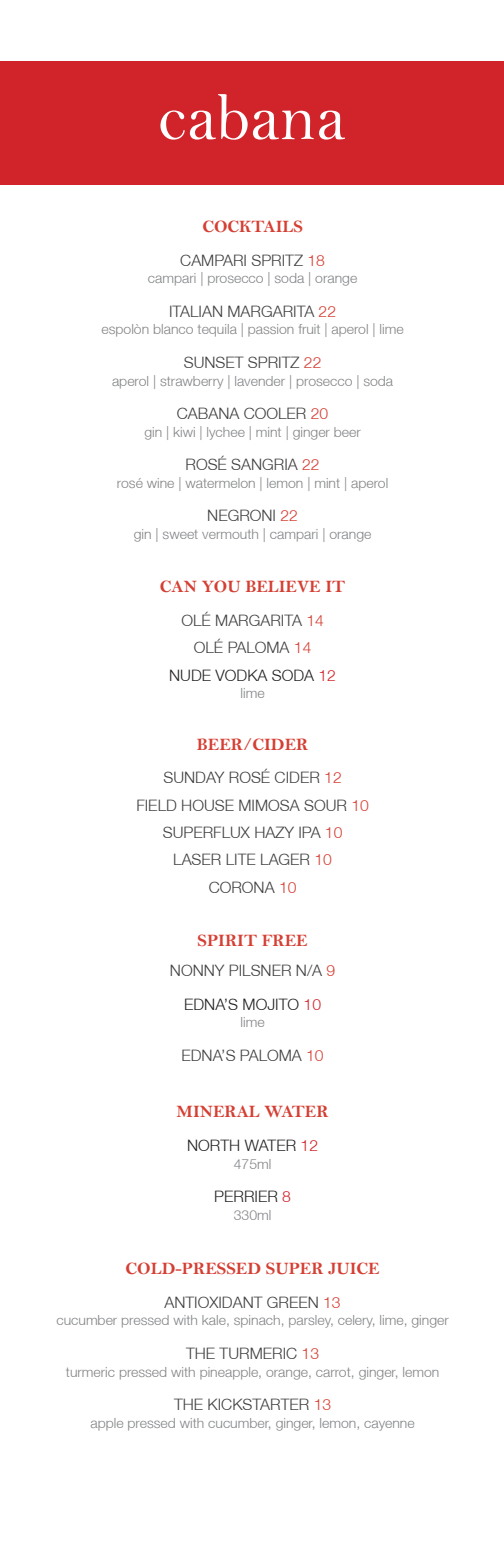
<style>
.page{position:relative;width:504px;height:1544px;background:#fff}
.page>*{position:absolute;margin:0;border:0;box-sizing:border-box;transform-origin:0 0}
.t1{font:68.25px "Bell";color:#fff}
.t2{font:17.5px "Bell MT Bold";color:#d53f33}
.t3{font:300 15.75px "Helvetica Neue LT";color:#3e3e3f}
.t4{font:300 15.75px "Helvetica Neue LT";color:#231f20}
.t5{font:300 14px "Helvetica Neue LT";color:#808285}
.s1{color:#d53f33}
.s2{color:#d1232a}
</style>
<div class="page">
<div style="left:0;top:61px;width:504px;height:123px;background:#d1232a"></div>
<p class="t1" style="left:158px;top:77px;width:189px">cabana</p>
<p class="t2" style="left:202px;top:216px;width:102px">COCKTAILS</p>
<p class="t3" style="left:180px;top:250px;width:146px">CAMPARI SPRITZ <span class="s1">18</span></p>
<p class="t5" style="left:148px;top:270px;width:211px">campari | prosecco | soda | orange</p>
<p class="t3" style="left:169px;top:302px;width:169px">ITALIAN MARGARITA <span class="s1">22</span></p>
<p class="t5" style="left:102px;top:321px;width:304px">espolòn blanco tequila | passion fruit | aperol | lime</p>
<p class="t3" style="left:184px;top:353px;width:139px">SUNSET SPRITZ <span class="s1">22</span></p>
<p class="t5" style="left:112px;top:372px;width:283px">aperol | strawberry | lavender | prosecco | soda</p>
<p class="t3" style="left:177px;top:404px;width:153px">CABANA COOLER <span class="s1">20</span></p>
<p class="t5" style="left:144px;top:423px;width:218px">gin | kiwi | lychee | mint | ginger beer</p>
<p class="t3" style="left:186px;top:455px;width:136px">ROSÉ SANGRIA <span class="s1">22</span></p>
<p class="t5" style="left:117px;top:474px;width:273px">rosé wine | watermelon | lemon | mint | aperol</p>
<p class="t3" style="left:207px;top:506px;width:92px">NEGRONI <span class="s1">22</span></p>
<p class="t5" style="left:134px;top:525px;width:239px">gin | sweet vermouth | campari | orange</p>
<p class="t2" style="left:160px;top:576px;width:187px">CAN YOU BELIEVE IT</p>
<p class="t3" style="left:181px;top:610px;width:144px">OLÉ MARGARITA <span class="s1">14</span></p>
<p class="t3" style="left:194px;top:638px;width:119px">OLÉ PALOMA <span class="s1">14</span></p>
<p class="t4" style="left:169px;top:665px;width:168px">NUDE VODKA SODA <span class="s2">12</span></p>
<p class="t5" style="left:241px;top:684px;width:26px">lime</p>
<p class="t2" style="left:197px;top:734px;width:113px">BEER/CIDER</p>
<p class="t3" style="left:163px;top:768px;width:180px">SUNDAY ROSÉ CIDER <span class="s1">12</span></p>
<p class="t3" style="left:136px;top:795px;width:234px">FIELD HOUSE MIMOSA SOUR <span class="s1">10</span></p>
<p class="t3" style="left:163px;top:823px;width:181px">SUPERFLUX HAZY IPA <span class="s1">10</span></p>
<p class="t3" style="left:173px;top:850px;width:160px">LASER LITE LAGER <span class="s1">10</span></p>
<p class="t3" style="left:209px;top:877px;width:89px">CORONA <span class="s1">10</span></p>
<p class="t2" style="left:198px;top:930px;width:112px">SPIRIT FREE</p>
<p class="t3" style="left:170px;top:961px;width:167px">NONNY PILSNER N/A <span class="s1">9</span></p>
<p class="t4" style="left:184px;top:994px;width:138px">EDNA’S MOJITO <span class="s2">10</span></p>
<p class="t5" style="left:241px;top:1014px;width:26px">lime</p>
<p class="t3" style="left:182px;top:1046px;width:144px">EDNA’S PALOMA <span class="s1">10</span></p>
<p class="t2" style="left:177px;top:1101px;width:153px">MINERAL WATER</p>
<p class="t4" style="left:187px;top:1135px;width:132px">NORTH WATER <span class="s2">12</span></p>
<p class="t5" style="left:234px;top:1155px;width:39px">475ml</p>
<p class="t4" style="left:214px;top:1187px;width:78px">PERRIER <span class="s2">8</span></p>
<p class="t5" style="left:234px;top:1206px;width:39px">330ml</p>
<p class="t2" style="left:126px;top:1258px;width:256px">COLD-PRESSED SUPER JUICE</p>
<p class="t3" style="left:165px;top:1292px;width:178px">ANTIOXIDANT GREEN <span class="s1">13</span></p>
<p class="t5" style="left:56px;top:1311px;width:394px">cucumber pressed with kale, spinach, parsley, celery, lime, ginger</p>
<p class="t3" style="left:186px;top:1343px;width:135px">THE TURMERIC <span class="s1">13</span></p>
<p class="t5" style="left:66px;top:1363px;width:375px">turmeric pressed with pineapple, orange, carrot, ginger, lemon</p>
<p class="t3" style="left:174px;top:1394px;width:159px">THE KICKSTARTER <span class="s1">13</span></p>
<p class="t5" style="left:91px;top:1414px;width:326px">apple pressed with cucumber, ginger, lemon, cayenne</p>
</div>
